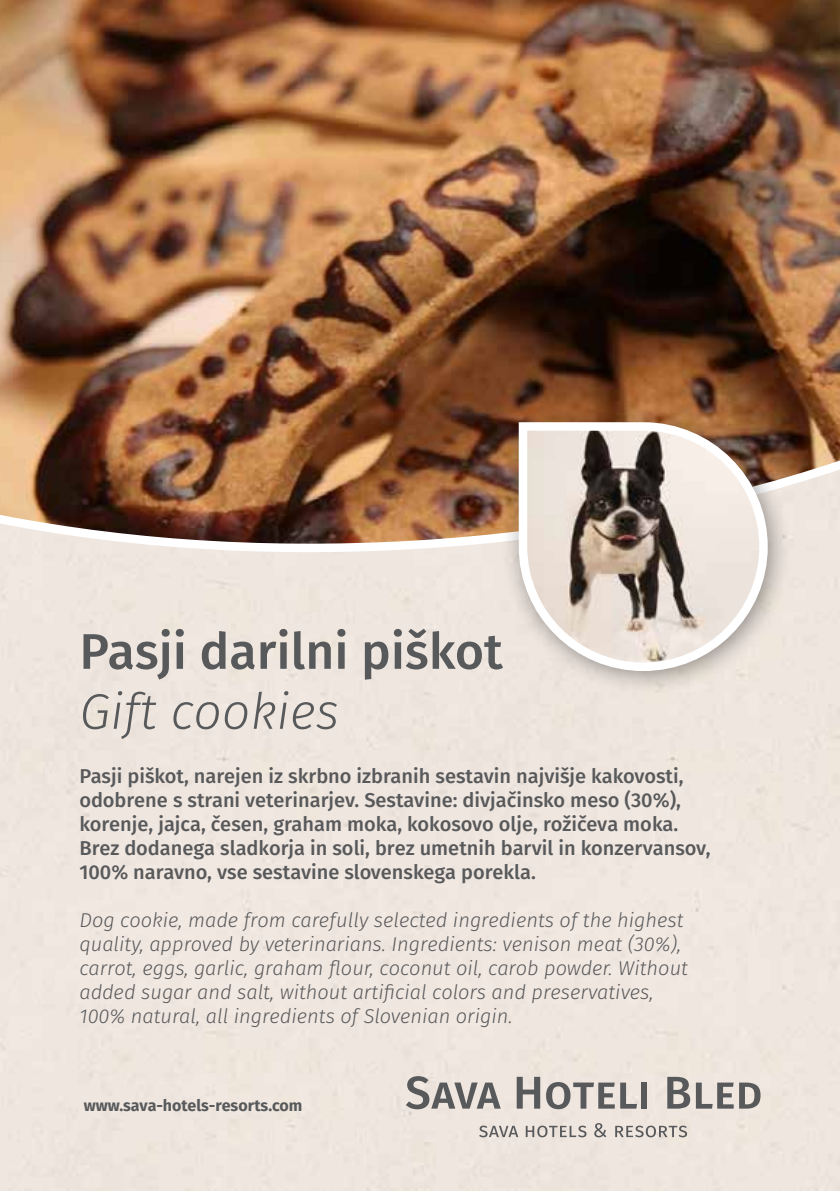
<style>
.page{position:relative;width:840px;height:1191px;background:#fff}
.page>*{position:absolute;margin:0;border:0;box-sizing:border-box;transform-origin:0 0}
.t1{font:500 50px "Fira Sans";color:#58595b}
.t2{font:italic 300 50px "Fira Sans";color:#58595b}
.t3{font:italic 300 20px/24px "Fira Sans";color:#58595b}
.t4{font:500 20px/24px "Fira Sans";color:#58595b}
.t5{font:700 16px "Fira Sans";color:#58595b}
</style>
<div class="page">
<div style="left:0;top:563px;width:839px;height:628px;background:#efe6df"></div>
<img style="left:0;top:0;width:839px;height:445px">
<img style="left:0;top:445px;width:839px;height:118px">
<div style="left:500px;top:404px;width:292px;height:292px;background:#000;opacity:.4"></div>
<svg style="left:514px;top:418px;width:257px;height:257px;background:#c5b9b0"></svg>
<svg style="left:405px;top:1076px;width:95px;height:33px;background:#b1aca9"></svg>
<svg style="left:516px;top:1076px;width:98px;height:33px;background:#b2adaa"></svg>
<svg style="left:620px;top:1082px;width:16px;height:26px"></svg>
<div style="left:641px;top:1082px;width:6px;height:26px;background:#58595b"></div>
<svg style="left:667px;top:1076px;width:22px;height:32px"></svg>
<svg style="left:695px;top:1082px;width:65px;height:26px;background:#a7a3a0"></svg>
<svg style="left:479px;top:1125px;width:39px;height:12px"></svg>
<svg style="left:525px;top:1125px;width:61px;height:12px"></svg>
<svg style="left:594px;top:1123px;width:12px;height:14px"></svg>
<svg style="left:615px;top:1125px;width:71px;height:12px"></svg>
<h1 class="t1" style="left:79px;top:616px;width:424px">Pasji darilni piškot</h1>
<h1 class="t2" style="left:79px;top:676px;width:261px">Gift cookies</h1>
<p class="t4" style="left:79px;top:765px;width:632px">Pasji piškot, narejen iz skrbno izbranih sestavin najvišje kakovosti, odobrene s strani veterinarjev. Sestavine: divjačinsko meso (30%), korenje, jajca, česen, graham moka, kokosovo olje, rožičeva moka.<br>Brez dodanega sladkorja in soli, brez umetnih barvil in konzervansov, 100% naravno, vse sestavine slovenskega porekla.</p>
<p class="t3" style="left:79px;top:909px;width:609px">Dog cookie, made from carefully selected ingredients of the highest quality, approved by veterinarians. Ingredients: venison meat (30%), carrot, eggs, garlic, graham flour, coconut oil, carob powder. Without added sugar and salt, without artificial colors and preservatives, 100% natural, all ingredients of Slovenian origin.</p>
<p class="t5" style="left:84px;top:1094px;width:220px">www.sava-hotels-resorts.com</p>
</div>
